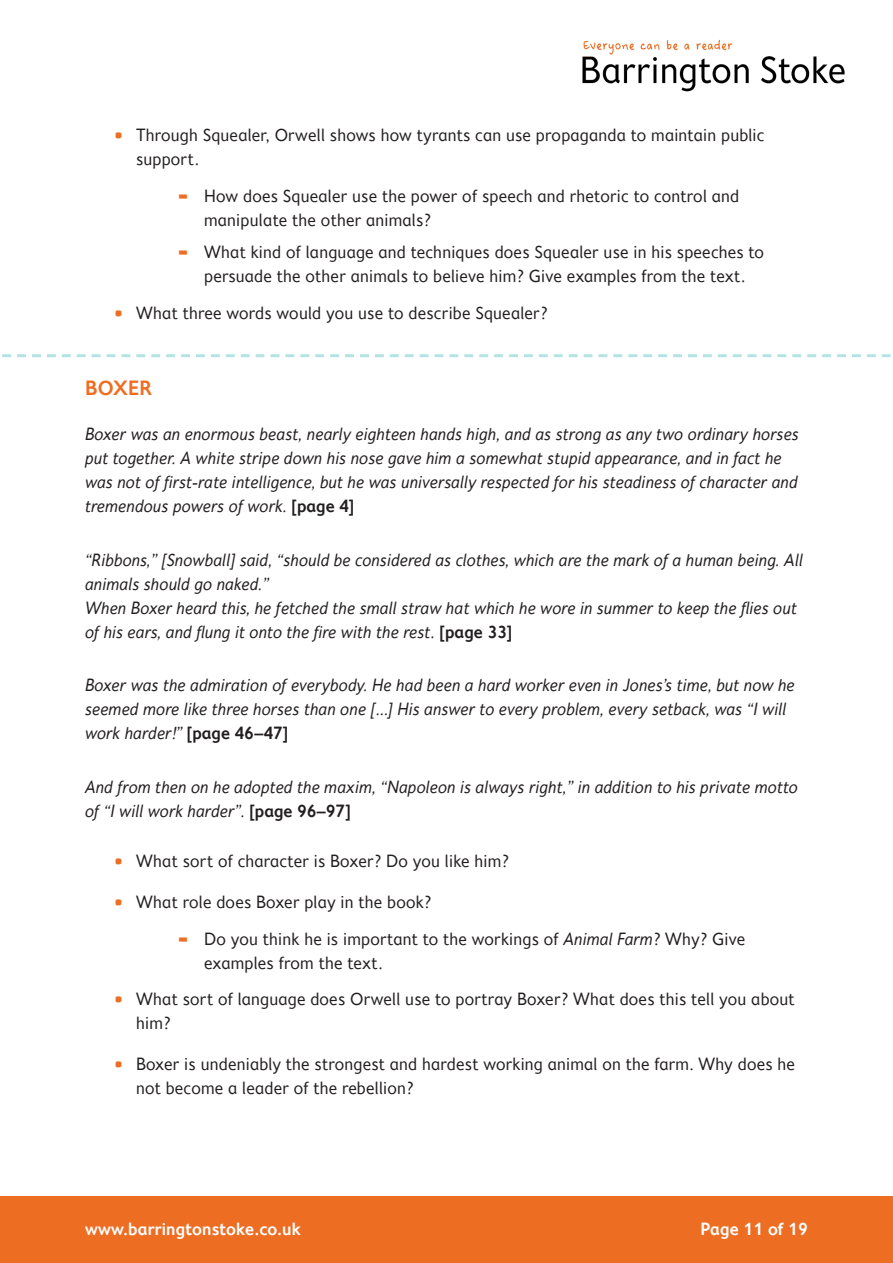
<style>
.page{position:relative;width:893px;height:1263px;background:#fff}
.page>*{position:absolute;margin:0;border:0;box-sizing:border-box;transform-origin:0 0}
.In_text_prompts{font:600 21px "Fiendstar";color:#ed6e23}
.Book_extract{font:italic 18px/24px "Fiendstar";color:#231f20}
.t1{font:18px/24px "Fiendstar";color:#231f20}
.t2{font:600 18px "Fiendstar";color:#fff}
.s1{font-family:"Londrina Solid";font-size:31.5px;color:#ed6e23}
.s2{font-family:"Londrina Solid";font-size:21px;color:#ed6e23}
.s3{font-weight:600;font-style:normal}
.s4{font-style:italic}
</style>
<div class="page">
<div style="left:0;top:1196px;width:893px;height:67px;background:#ed6e23"></div>
<img style="left:582px;top:39px;width:263px;height:53px">
<svg style="left:2px;top:354px;width:889px;height:3px"></svg>
<p class="t1" style="left:136px;top:123px;width:630px;text-indent:-21px"><span class="s1">•</span> Through Squealer, Orwell shows how tyrants can use propaganda to maintain public support.</p>
<p class="t1" style="left:204px;top:184px;width:537px;text-indent:-26px"><span class="s2">–</span> How does Squealer use the power of speech and rhetoric to control and manipulate the other animals?</p>
<p class="t1" style="left:179px;top:240px;width:587px;text-align:center"><span class="s2">–</span> What kind of language and techniques does Squealer use in his speeches to persuade the other animals to believe him? Give examples from the text.</p>
<p class="t1" style="left:115px;top:301px;width:434px"><span class="s1">•</span> What three words would you use to describe Squealer?</p>
<p class="In_text_prompts" style="left:85px;top:376px;width:69px">BOXER</p>
<p class="Book_extract" style="left:85px;top:422px;width:715px">Boxer was an enormous beast, nearly eighteen hands high, and as strong as any two ordinary horses put together. A white stripe down his nose gave him a somewhat stupid appearance, and in fact he was not of first‑rate intelligence, but he was universally respected for his steadiness of character and tremendous powers of work. <span class="s3">[page 4]</span></p>
<p class="Book_extract" style="left:85px;top:548px;width:719px">“Ribbons,” [Snowball] said, “should be considered as clothes, which are the mark of a human being. All animals should go naked.”<br>When Boxer heard this, he fetched the small straw hat which he wore in summer to keep the flies out of his ears, and flung it onto the fire with the rest. <span class="s3">[page 33]</span></p>
<p class="Book_extract" style="left:85px;top:673px;width:711px">Boxer was the admiration of everybody. He had been a hard worker even in Jones’s time, but now he seemed more like three horses than one […] His answer to every problem, every setback, was “I will work harder!” <span class="s3">[page 46–47]</span></p>
<p class="Book_extract" style="left:85px;top:775px;width:714px">And from then on he adopted the maxim, “Napoleon is always right,” in addition to his private motto of “I will work harder”. <span class="s3">[page 96–97]</span></p>
<p class="t1" style="left:115px;top:849px;width:396px"><span class="s1">•</span> What sort of character is Boxer? Do you like him?</p>
<p class="t1" style="left:115px;top:890px;width:318px"><span class="s1">•</span> What role does Boxer play in the book?</p>
<p class="t1" style="left:204px;top:926px;width:543px;text-indent:-26px"><span class="s2">–</span> Do you think he is important to the workings of <span class="s4">Animal Farm</span>? Why? Give examples from the text.</p>
<p class="t1" style="left:136px;top:987px;width:660px;text-indent:-21px"><span class="s1">•</span> What sort of language does Orwell use to portray Boxer? What does this tell you about him?</p>
<p class="t1" style="left:136px;top:1052px;width:661px;text-indent:-21px"><span class="s1">•</span> Boxer is undeniably the strongest and hardest working animal on the farm. Why does he not become a leader of the rebellion?</p>
<p class="t2" style="left:85px;top:1218px;width:217px">www.barringtonstoke.co.uk</p>
<p class="t2" style="left:700px;top:1218px;width:109px">Page 11 of 19</p>
</div>
